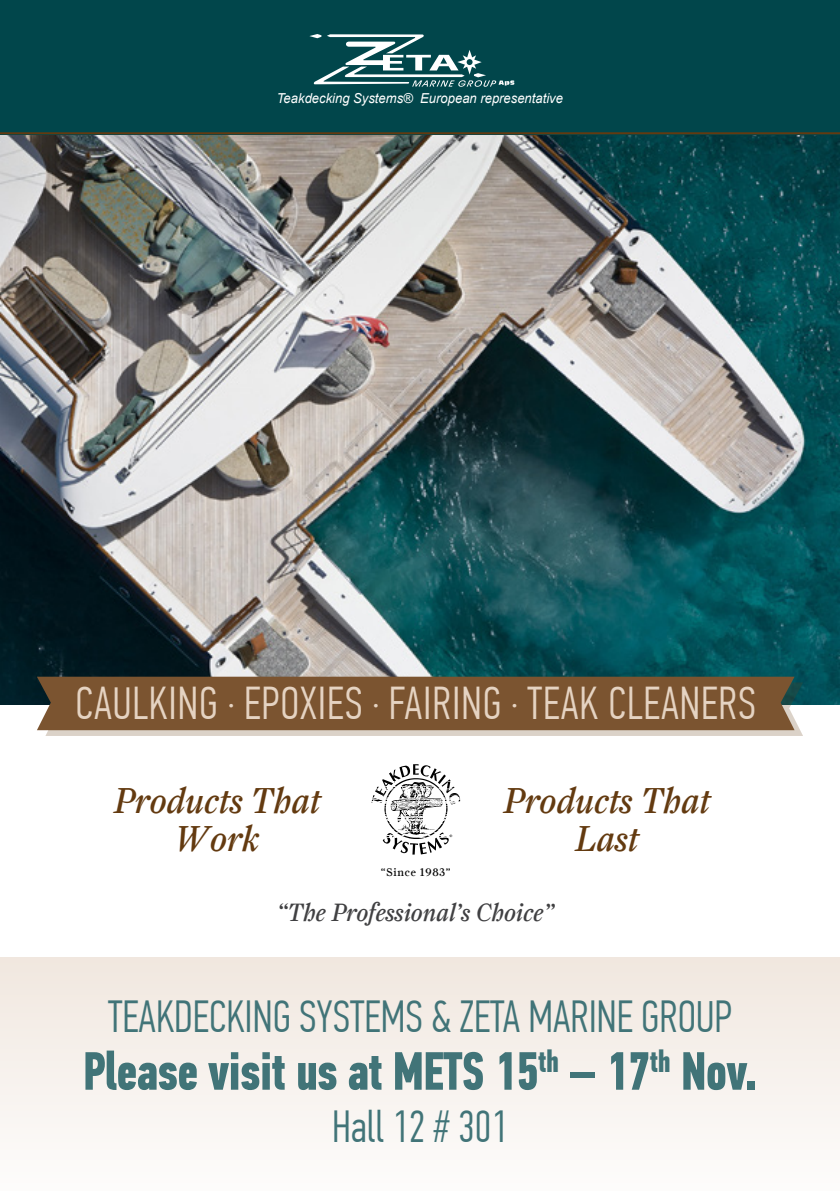
<style>
.page{position:relative;width:840px;height:1191px;background:#fff}
.page>*{position:absolute;margin:0;border:0;box-sizing:border-box;transform-origin:0 0}
.t1{font:700 53.8px "PF Din Text Comp Pro";letter-spacing:-.02em;color:#417478}
.t2{font:300 46px "PF Din Text Comp Pro";letter-spacing:.02em;color:#e5d3c2}
.t3{font:300 45px "PF Din Text Comp Pro";color:#417478}
.t4{font:italic 36.2px/38px "Farnham Display";color:#633a10;text-align:center}
.t5{font:italic 25.2px "Farnham Display";color:#404042}
.t6{font:italic 13.8px "Arial";color:#fff;scale:.95 1}
.t7{font:11.2px "Farnham Display";letter-spacing:.07em;color:#000}
</style>
<div class="page">
<img style="left:0;top:134px;width:839px;height:570px">
<div style="left:0;top:957px;width:839px;height:234px;background:linear-gradient(to right,#f7f2ed,#f7f2ed)"></div>
<div style="left:0;top:0;width:839px;height:134px;background:#01464b"></div>
<svg style="left:309px;top:34px;width:205px;height:53px"></svg>
<svg style="left:45px;top:682px;width:757px;height:54px;background:#d1cac0"></svg>
<div style="left:37px;top:676px;width:757px;height:54px;background:#7b5430"></div>
<svg style="left:371px;top:764px;width:89px;height:90px"></svg>
<hr style="left:0;top:132px;width:839px;height:2px;background:#633a10">
<p class="t6" style="left:277px;top:89px;width:302px">Teakdecking Systems® European representative</p>
<p class="t2" style="left:75px;top:677px;width:681px">CAULKING <sup>•</sup> EPOXIES <sup>•</sup> FAIRING <sup>•</sup> TEAK CLEANERS</p>
<p class="t4" style="left:114px;top:781px;width:208px">Products That<br>Work</p>
<p class="t4" style="left:503px;top:781px;width:208px">Products That<br>Last</p>
<p class="t7" style="left:380px;top:865px;width:71px">“Since 1983”</p>
<p class="t5" style="left:277px;top:898px;width:278px">“The Professional’s Choice”</p>
<p class="t3" style="left:108px;top:991px;width:625px">TEAKDECKING SYSTEMS &amp; ZETA MARINE GROUP</p>
<p class="t1" style="left:83px;top:1038px;width:675px">Please visit us at METS 15<sup>th</sup> – 17<sup>th</sup> Nov.</p>
<p class="t3" style="left:332px;top:1100px;width:177px">Hall 12 # 301</p>
</div>
